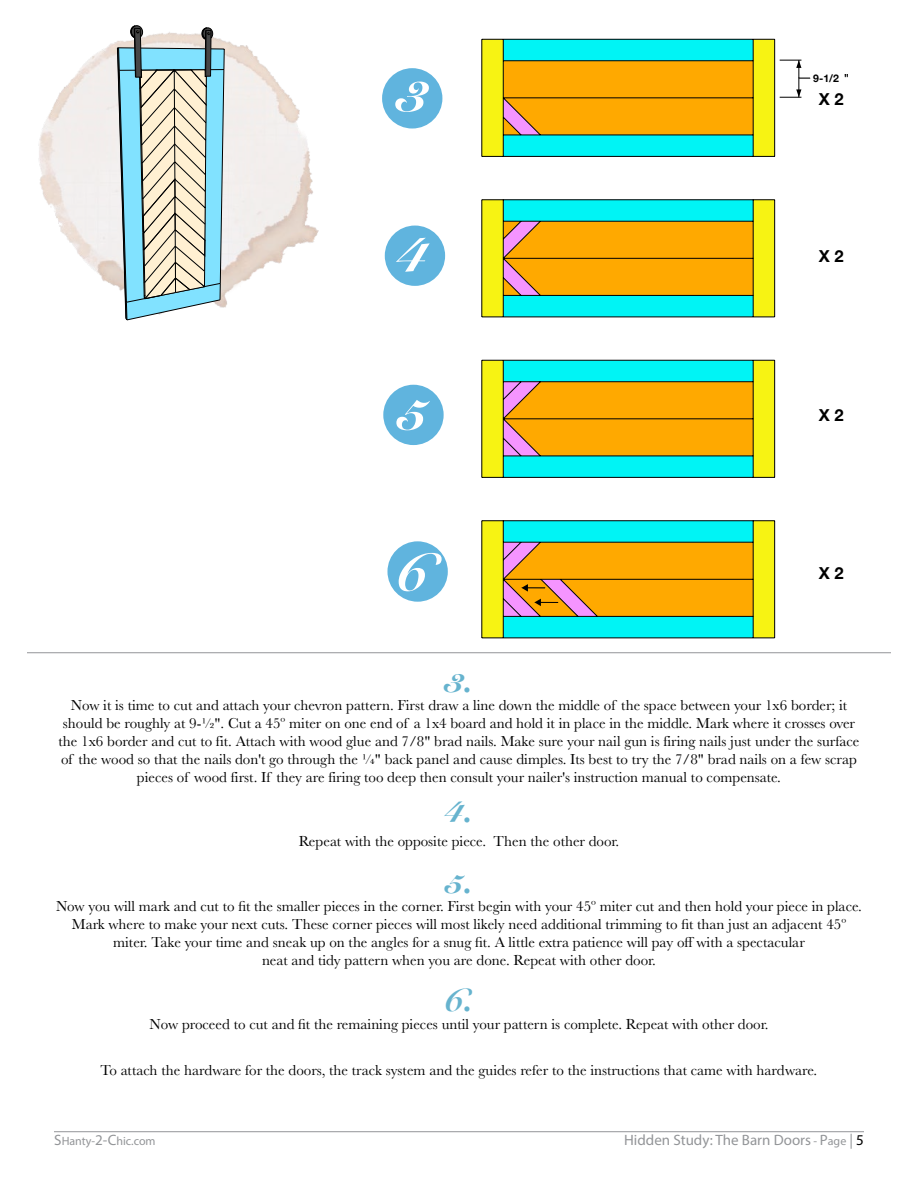
<style>
.page{position:relative;width:918px;height:1188px;background:#fff}
.page>*{position:absolute;margin:0;border:0;box-sizing:border-box;transform-origin:0 0}
.t1{font:900 54px "Snell Roundhand";color:#fff}
.t2{font:900 33px "Snell Roundhand";color:#66b3ce}
.t3{font:700 16.5px "Helvetica Neue";color:#000}
.t4{font:15px/18px "Baskerville";color:#000;text-align:center}
.t5{font:15px "Myriad Pro";color:#939598}
.t6{font:12px "Myriad Pro";color:#939598}
.t7{font:700 10.5px "Helvetica Neue";color:#000}
.s1{font-size:15px}
.s2{font-size:12px}
.s3{color:#000}
</style>
<div class="page">
<img style="left:38px;top:41px;width:281px;height:267px">
<hr style="left:54px;top:1131px;width:810px;height:1px;background:#939598">
<svg style="left:481px;top:199px;width:294px;height:119px"></svg>
<svg style="left:481px;top:359px;width:294px;height:119px"></svg>
<svg style="left:481px;top:520px;width:294px;height:119px"></svg>
<svg style="left:481px;top:39px;width:329px;height:118px"></svg>
<hr style="left:27px;top:652px;width:864px;height:1px;background:#939598">
<div style="left:385px;top:226px;width:60px;height:60px;background:#60b4de;border-radius:50%"></div>
<div style="left:383px;top:385px;width:61px;height:60px;background:#60b4de;border-radius:50%"></div>
<div style="left:387px;top:541px;width:61px;height:61px;background:#60b4de;border-radius:50%"></div>
<div style="left:382px;top:68px;width:60px;height:61px;background:#60b4de;border-radius:50%"></div>
<svg style="left:117px;top:25px;width:108px;height:296px"></svg>
<p class="t7" style="left:813px;top:70px;width:27px">9-1/2</p>
<h1 class="t1" style="left:397px;top:61px;width:32px">3</h1>
<p class="t3" style="left:819px;top:86px;width:26px">X 2</p>
<h1 class="t1" style="left:397px;top:221px;width:32px">4</h1>
<h1 class="t1" style="left:397px;top:379px;width:32px">5</h1>
<h1 class="t1" style="left:397px;top:540px;width:32px">6</h1>
<p class="t3" style="left:819px;top:243px;width:26px">X 2</p>
<p class="t3" style="left:819px;top:402px;width:26px">X 2</p>
<p class="t3" style="left:819px;top:561px;width:26px">X 2</p>
<h2 class="t2" style="left:445px;top:661px;width:30px">3.</h2>
<p class="t4" style="left:59px;top:696px;width:802px">Now it is time to cut and attach your chevron pattern. First draw a line down the middle of the space between your 1x6 border; it should be roughly at 9-½". Cut a 45º miter on one end of a 1x4 board and hold it in place in the middle. Mark where it crosses over the 1x6 border and cut to fit. Attach with wood glue and 7/8" brad nails. Make sure your nail gun is firing nails just under the surface of the wood so that the nails don't go through the ¼" back panel and cause dimples. Its best to try the 7/8" brad nails on a few scrap pieces of wood first. If they are firing too deep then consult your nailer's instruction manual to compensate.</p>
<h2 class="t2" style="left:445px;top:791px;width:30px">4.</h2>
<p class="t4" style="left:299px;top:833px;width:322px">Repeat with the opposite piece. Then the other door.</p>
<h2 class="t2" style="left:445px;top:862px;width:30px">5.</h2>
<p class="t4" style="left:56px;top:897px;width:807px">Now you will mark and cut to fit the smaller pieces in the corner. First begin with your 45º miter cut and then hold your piece in place.<br>Mark where to make your next cuts. These corner pieces will most likely need additional trimming to fit than just an adjacent 45º miter. Take your time and sneak up on the angles for a snug fit. A little extra patience will pay off with a spectacular<br>neat and tidy pattern when you are done. Repeat with other door.</p>
<h2 class="t2" style="left:445px;top:980px;width:30px">6.</h2>
<p class="t4" style="left:150px;top:1015px;width:620px">Now proceed to cut and fit the remaining pieces until your pattern is complete. Repeat with other door.</p>
<p class="t4" style="left:101px;top:1062px;width:718px">To attach the hardware for the doors, the track system and the guides refer to the instructions that came with hardware.</p>
<p class="t6" style="left:54px;top:1134px;width:103px"><span class="s1">S</span>Hanty-<span class="s1">2-C</span>hic.com</p>
<p class="t5" style="left:624px;top:1131px;width:241px">Hidden Study: The Barn Doors <span class="s2">-</span> P<span class="s2">age</span> | <span class="s3">5</span></p>
</div>
